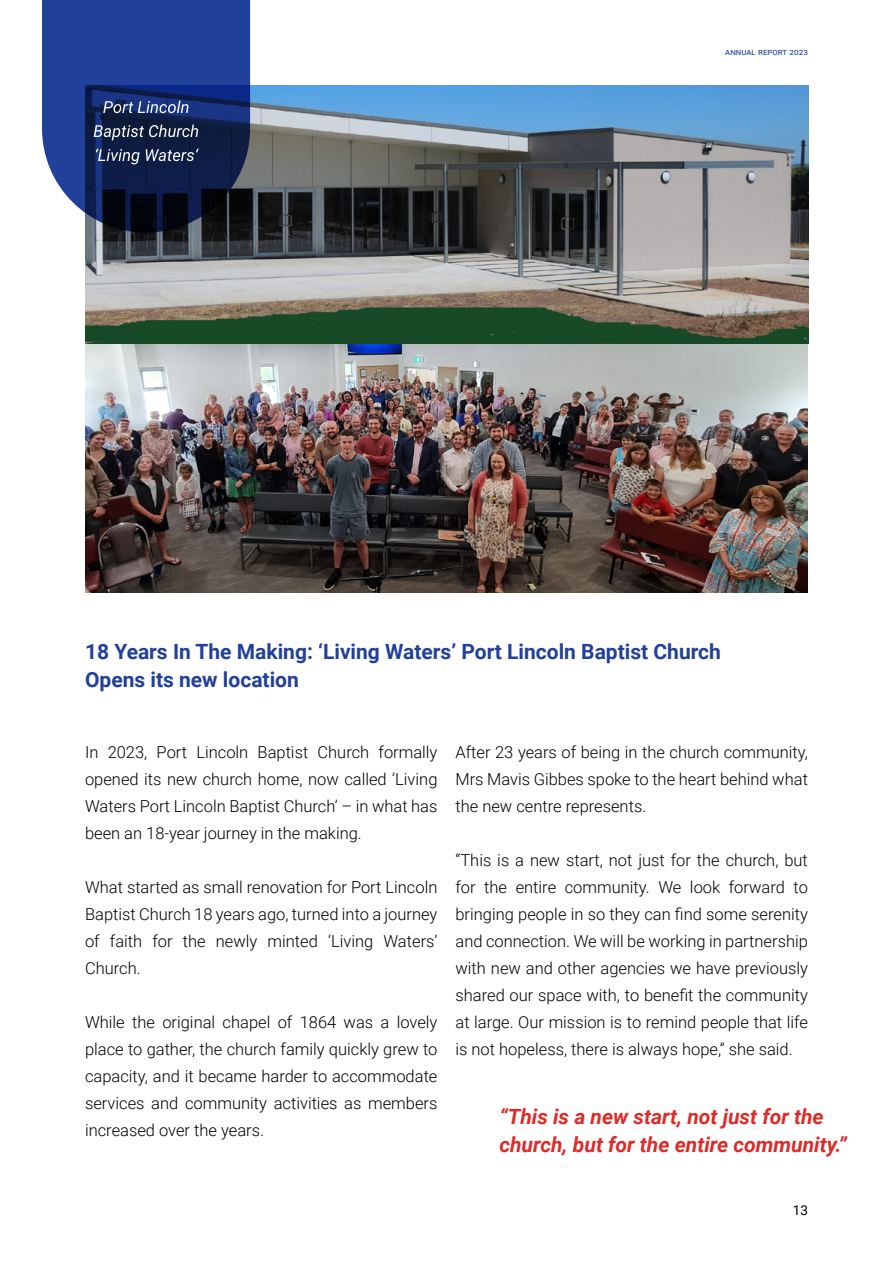
<style>
.page{position:relative;width:893px;height:1263px;background:#fff}
.page>*{position:absolute;margin:0;border:0;box-sizing:border-box;transform-origin:0 0}
.t1{font:700 21px/28.5px "Roboto";color:#21409a}
.t2{font:italic 700 21px/28.5px "Roboto";color:#dc2b28}
.t3{font:300 16.5px/27px "Roboto";color:#000;text-align:justify}
.t4{font:13.5px "Roboto";color:#000}
.t5{font:9px "Roboto";letter-spacing:.005em;color:#21409a}
</style>
<div class="page">
<img style="left:85px;top:343px;width:723px;height:250px">
<img style="left:85px;top:85px;width:723px;height:258px">
<svg style="left:42px;top:0;width:208px;height:232px;background:#233977"></svg>
<svg style="left:96px;top:148px;width:103px;height:16px;background:#414d6d"></svg>
<svg style="left:94px;top:125px;width:104px;height:15px;background:#48526c"></svg>
<svg style="left:103px;top:101px;width:86px;height:12px"></svg>
<p class="t5" style="left:725px;top:45px;width:84px">Annual Report 2023</p>
<p class="t1" style="left:85px;top:636px;width:637px">18 Years In The Making: ‘Living Waters’ Port Lincoln Baptist Church<br>Opens its new location</p>
<p class="t3" style="left:85px;top:738px;width:354px">In 2023, Port Lincoln Baptist Church formally opened its new church home, now called ‘Living Waters Port Lincoln Baptist Church’ – in what has been an 18-year journey in the making.</p>
<p class="t3" style="left:85px;top:873px;width:354px">What started as small renovation for Port Lincoln Baptist Church 18 years ago, turned into a journey of faith for the newly minted ‘Living Waters’ Church.</p>
<p class="t3" style="left:85px;top:1008px;width:354px">While the original chapel of 1864 was a lovely place to gather, the church family quickly grew to capacity, and it became harder to accommodate services and community activities as members increased over the years.</p>
<p class="t3" style="left:455px;top:738px;width:354px">After 23 years of being in the church community, Mrs Mavis Gibbes spoke to the heart behind what the new centre represents.</p>
<p class="t3" style="left:455px;top:846px;width:354px">“This is a new start, not just for the church, but for the entire community. We look forward to bringing people in so they can find some serenity and connection. We will be working in partnership with new and other agencies we have previously shared our space with, to benefit the community at large. Our mission is to remind people that life is not hopeless, there is always hope,” she said.</p>
<p class="t2" style="left:499px;top:1101px;width:349px">“This is a new start, not just for the church, but for the entire community.”</p>
<p class="t4" style="left:793px;top:1201px;width:17px">13</p>
</div>
